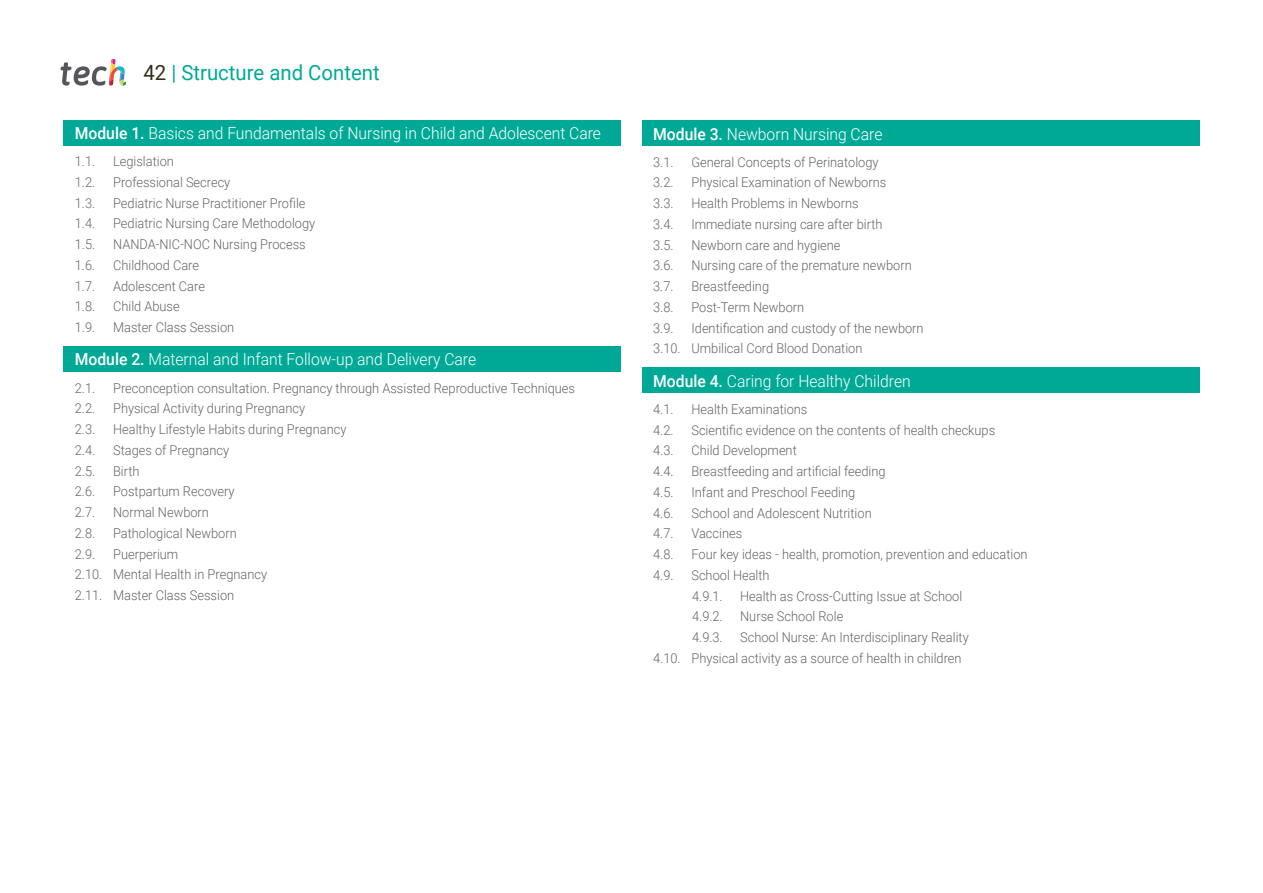
<style>
.page{position:relative;width:1263px;height:893px;background:#fff}
.page>*{position:absolute;margin:0;border:0;box-sizing:border-box;transform-origin:0 0}
.t1{font:21px "Roboto";color:#00a996}
.t2{font:300 16.5px "Roboto";color:#fff;scale:.95 1}
.t3{font:300 13.5px/20.7px "Roboto";color:#61646a;scale:.95 1}
.s1{color:#312e20}
.s2{font-weight:500}
</style>
<div class="page">
<svg style="left:61px;top:59px;width:65px;height:27px"></svg>
<div style="left:64px;top:120px;width:557px;height:25px;background:#00a996"></div>
<div style="left:64px;top:347px;width:557px;height:25px;background:#00a996"></div>
<div style="left:642px;top:121px;width:557px;height:25px;background:#00a996"></div>
<div style="left:642px;top:368px;width:557px;height:25px;background:#00a996"></div>
<h1 class="t1" style="left:144px;top:57px;width:238px"><span class="s1">42</span> | Structure and Content</h1>
<p class="t2" style="left:75px;top:122px;width:555px"><span class="s2">Module 1.</span> Basics and Fundamentals of Nursing in Child and Adolescent Care</p>
<p class="t3" style="left:75px;top:151px;width:23px">1.1.</p>
<p class="t3" style="left:113px;top:151px;width:66px">Legislation</p>
<p class="t3" style="left:75px;top:171px;width:23px">1.2.</p>
<p class="t3" style="left:113px;top:171px;width:125px">Professional Secrecy</p>
<p class="t3" style="left:75px;top:192px;width:23px">1.3.</p>
<p class="t3" style="left:113px;top:192px;width:204px">Pediatric Nurse Practitioner Profile</p>
<p class="t3" style="left:75px;top:213px;width:23px">1.4.</p>
<p class="t3" style="left:113px;top:213px;width:214px">Pediatric Nursing Care Methodology</p>
<p class="t3" style="left:75px;top:234px;width:23px">1.5.</p>
<p class="t3" style="left:113px;top:234px;width:204px">NANDA-NIC-NOC Nursing Process</p>
<p class="t3" style="left:75px;top:254px;width:23px">1.6.</p>
<p class="t3" style="left:113px;top:254px;width:92px">Childhood Care</p>
<p class="t3" style="left:75px;top:275px;width:23px">1.7.</p>
<p class="t3" style="left:113px;top:275px;width:98px">Adolescent Care</p>
<p class="t3" style="left:75px;top:296px;width:23px">1.8.</p>
<p class="t3" style="left:113px;top:296px;width:72px">Child Abuse</p>
<p class="t3" style="left:75px;top:317px;width:23px">1.9.</p>
<p class="t3" style="left:113px;top:317px;width:129px">Master Class Session</p>
<p class="t2" style="left:75px;top:348px;width:424px"><span class="s2">Module 2.</span> Maternal and Infant Follow-up and Delivery Care</p>
<p class="t3" style="left:75px;top:377px;width:23px">2.1.</p>
<p class="t3" style="left:113px;top:377px;width:488px">Preconception consultation. Pregnancy through Assisted Reproductive Techniques</p>
<p class="t3" style="left:75px;top:398px;width:23px">2.2.</p>
<p class="t3" style="left:113px;top:398px;width:204px">Physical Activity during Pregnancy</p>
<p class="t3" style="left:75px;top:418px;width:23px">2.3.</p>
<p class="t3" style="left:113px;top:418px;width:247px">Healthy Lifestyle Habits during Pregnancy</p>
<p class="t3" style="left:75px;top:439px;width:23px">2.4.</p>
<p class="t3" style="left:113px;top:439px;width:124px">Stages of Pregnancy</p>
<p class="t3" style="left:75px;top:460px;width:23px">2.5.</p>
<p class="t3" style="left:113px;top:460px;width:29px">Birth</p>
<p class="t3" style="left:75px;top:481px;width:23px">2.6.</p>
<p class="t3" style="left:113px;top:481px;width:129px">Postpartum Recovery</p>
<p class="t3" style="left:75px;top:501px;width:23px">2.7.</p>
<p class="t3" style="left:113px;top:501px;width:102px">Normal Newborn</p>
<p class="t3" style="left:75px;top:522px;width:23px">2.8.</p>
<p class="t3" style="left:113px;top:522px;width:132px">Pathological Newborn</p>
<p class="t3" style="left:75px;top:543px;width:23px">2.9.</p>
<p class="t3" style="left:75px;top:543px;width:204px;text-indent:38px">Puerperium<br>2.10. Mental Health in Pregnancy<br>2.11. Master Class Session</p>
<p class="t2" style="left:653px;top:122px;width:243px"><span class="s2">Module 3.</span> Newborn Nursing Care</p>
<p class="t3" style="left:653px;top:151px;width:23px">3.1.</p>
<p class="t3" style="left:691px;top:151px;width:198px">General Concepts of Perinatology</p>
<p class="t3" style="left:653px;top:172px;width:23px">3.2.</p>
<p class="t3" style="left:691px;top:172px;width:207px">Physical Examination of Newborns</p>
<p class="t3" style="left:653px;top:193px;width:23px">3.3.</p>
<p class="t3" style="left:691px;top:193px;width:177px">Health Problems in Newborns</p>
<p class="t3" style="left:653px;top:213px;width:23px">3.4.</p>
<p class="t3" style="left:691px;top:213px;width:203px">Immediate nursing care after birth</p>
<p class="t3" style="left:653px;top:234px;width:23px">3.5.</p>
<p class="t3" style="left:691px;top:234px;width:158px">Newborn care and hygiene</p>
<p class="t3" style="left:653px;top:255px;width:23px">3.6.</p>
<p class="t3" style="left:691px;top:255px;width:233px">Nursing care of the premature newborn</p>
<p class="t3" style="left:653px;top:276px;width:23px">3.7.</p>
<p class="t3" style="left:691px;top:276px;width:83px">Breastfeeding</p>
<p class="t3" style="left:653px;top:296px;width:23px">3.8.</p>
<p class="t3" style="left:691px;top:296px;width:120px">Post-Term Newborn</p>
<p class="t3" style="left:653px;top:317px;width:23px">3.9.</p>
<p class="t3" style="left:653px;top:317px;width:286px;text-indent:38px">Identification and custody of the newborn<br>3.10. Umbilical Cord Blood Donation</p>
<p class="t2" style="left:653px;top:369px;width:273px"><span class="s2">Module 4.</span> Caring for Healthy Children</p>
<p class="t3" style="left:653px;top:398px;width:23px">4.1.</p>
<p class="t3" style="left:691px;top:398px;width:124px">Health Examinations</p>
<p class="t3" style="left:653px;top:419px;width:23px">4.2.</p>
<p class="t3" style="left:691px;top:419px;width:321px">Scientific evidence on the contents of health checkups</p>
<p class="t3" style="left:653px;top:440px;width:23px">4.3.</p>
<p class="t3" style="left:691px;top:440px;width:112px">Child Development</p>
<p class="t3" style="left:653px;top:460px;width:23px">4.4.</p>
<p class="t3" style="left:691px;top:460px;width:206px">Breastfeeding and artificial feeding</p>
<p class="t3" style="left:653px;top:481px;width:23px">4.5.</p>
<p class="t3" style="left:691px;top:481px;width:174px">Infant and Preschool Feeding</p>
<p class="t3" style="left:653px;top:502px;width:23px">4.6.</p>
<p class="t3" style="left:691px;top:502px;width:191px">School and Adolescent Nutrition</p>
<p class="t3" style="left:653px;top:523px;width:23px">4.7.</p>
<p class="t3" style="left:691px;top:523px;width:55px">Vaccines</p>
<p class="t3" style="left:653px;top:543px;width:23px">4.8.</p>
<p class="t3" style="left:691px;top:543px;width:355px">Four key ideas - health, promotion, prevention and education</p>
<p class="t3" style="left:653px;top:564px;width:23px">4.9.</p>
<p class="t3" style="left:691px;top:564px;width:84px">School Health<br>4.9.1.</p>
<p class="t3" style="left:740px;top:585px;width:235px">Health as Cross-Cutting Issue at School</p>
<p class="t3" style="left:692px;top:606px;width:34px">4.9.2.</p>
<p class="t3" style="left:740px;top:606px;width:110px">Nurse School Role</p>
<p class="t3" style="left:692px;top:626px;width:34px">4.9.3.</p>
<p class="t3" style="left:653px;top:626px;width:334px;text-indent:87px">School Nurse: An Interdisciplinary Reality<br>4.10. Physical activity as a source of health in children</p>
</div>
